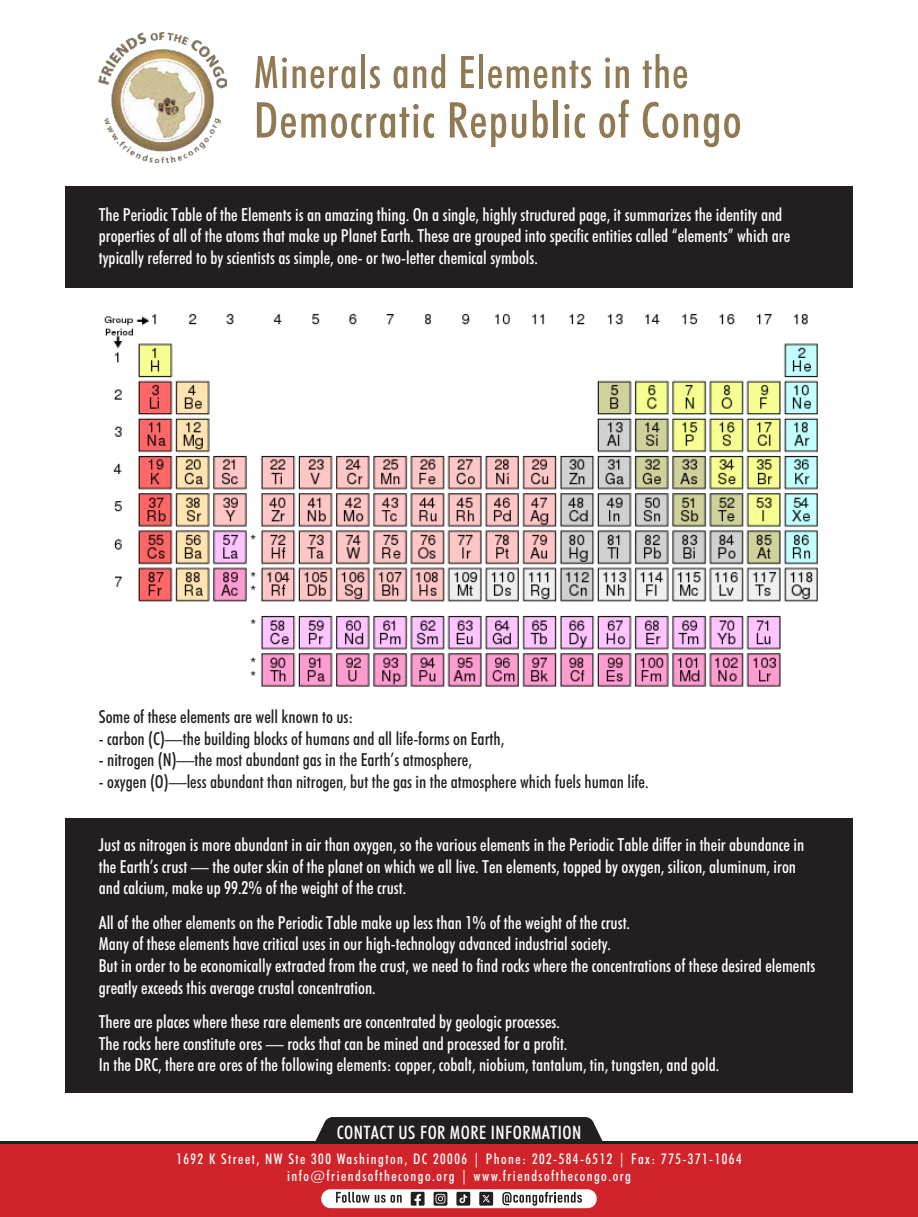
<style>
.page{position:relative;width:918px;height:1217px;background:#fff}
.page>*{position:absolute;margin:0;border:0;box-sizing:border-box;transform-origin:0 0}
.t1{font:500 condensed 18.6px "Futura BT";letter-spacing:.025em;color:#fff}
.t2{font:500 condensed 18px/21.6px "Futura BT";color:#fff}
.t3{font:500 condensed 18px "Futura BT";color:#231f20}
.t4{font:500 condensed 14.7px/17.2px "Futura BT";letter-spacing:.1em;color:#fff;text-align:center}
</style>
<div class="page">
<div style="left:65px;top:818px;width:788px;height:274px;background:#231f20"></div>
<div style="left:65px;top:187px;width:788px;height:101px;background:#231f20"></div>
<img style="left:99px;top:32px;width:128px;height:130px">
<svg style="left:255px;top:56px;width:32px;height:32px"></svg>
<svg style="left:293px;top:66px;width:62px;height:22px"></svg>
<hr style="left:361px;top:54px;width:4px;height:34px;background:#907a53">
<svg style="left:370px;top:66px;width:10px;height:22px"></svg>
<svg style="left:394px;top:66px;width:13px;height:22px"></svg>
<svg style="left:413px;top:54px;width:32px;height:34px"></svg>
<svg style="left:461px;top:56px;width:13px;height:32px"></svg>
<hr style="left:479px;top:54px;width:4px;height:34px;background:#907a53">
<svg style="left:488px;top:61px;width:103px;height:27px"></svg>
<svg style="left:605px;top:57px;width:5px;height:31px"></svg>
<svg style="left:616px;top:66px;width:13px;height:22px"></svg>
<svg style="left:643px;top:54px;width:44px;height:34px"></svg>
<svg style="left:257px;top:102px;width:177px;height:36px"></svg>
<svg style="left:450px;top:102px;width:56px;height:45px"></svg>
<svg style="left:512px;top:114px;width:14px;height:24px"></svg>
<svg style="left:533px;top:100px;width:15px;height:38px"></svg>
<hr style="left:554px;top:100px;width:4px;height:38px;background:#907a53">
<svg style="left:564px;top:104px;width:21px;height:34px"></svg>
<svg style="left:599px;top:100px;width:30px;height:38px"></svg>
<svg style="left:643px;top:102px;width:35px;height:36px"></svg>
<svg style="left:684px;top:114px;width:14px;height:24px"></svg>
<svg style="left:704px;top:113px;width:36px;height:34px"></svg>
<img style="left:104px;top:313px;width:714px;height:374px">
<svg style="left:0;top:1142px;width:918px;height:3px;background:#5d2023"></svg>
<svg style="left:313px;top:1117px;width:292px;height:28px;background:#342a2b"></svg>
<div style="left:0;top:1145px;width:918px;height:72px;background:#d1232a"></div>
<div style="left:321px;top:1189px;width:276px;height:19px;background:#fff;border-radius:9px"></div>
<svg style="left:336px;top:1192px;width:66px;height:11px"></svg>
<svg style="left:502px;top:1192px;width:80px;height:14px"></svg>
<svg style="left:456px;top:1192px;width:14px;height:14px"></svg>
<svg style="left:411px;top:1192px;width:14px;height:14px"></svg>
<svg style="left:434px;top:1192px;width:13px;height:14px"></svg>
<svg style="left:479px;top:1192px;width:14px;height:14px"></svg>
<p class="t2" style="left:99px;top:203px;width:693px">The Periodic Table of the Elements is an amazing thing. On a single, highly structured page, it summarizes the identity and properties of all of the atoms that make up Planet Earth. These are grouped into specific entities called “elements” which are typically referred to by scientists as simple, one- or two-letter chemical symbols.</p>
<p class="t3" style="left:99px;top:706px;width:256px">Some of these elements are well known to us:</p>
<p class="t3" style="left:99px;top:727px;width:407px">- carbon (C)—the building blocks of humans and all life-forms on Earth,</p>
<p class="t3" style="left:99px;top:749px;width:375px">- nitrogen (N)—the most abundant gas in the Earth’s atmosphere,</p>
<p class="t3" style="left:99px;top:770px;width:551px">- oxygen (O)—less abundant than nitrogen, but the gas in the atmosphere which fuels human life.</p>
<p class="t2" style="left:99px;top:834px;width:707px">Just as nitrogen is more abundant in air than oxygen, so the various elements in the Periodic Table differ in their abundance in the Earth’s crust — the outer skin of the planet on which we all live. Ten elements, topped by oxygen, silicon, aluminum, iron and calcium, make up 99.2% of the weight of the crust.</p>
<p class="t2" style="left:99px;top:911px;width:718px">All of the other elements on the Periodic Table make up less than 1% of the weight of the crust.<br>Many of these elements have critical uses in our high-technology advanced industrial society.<br>But in order to be economically extracted from the crust, we need to find rocks where the concentrations of these desired elements greatly exceeds this average crustal concentration.</p>
<p class="t2" style="left:99px;top:1011px;width:622px">There are places where these rare elements are concentrated by geologic processes.<br>The rocks here constitute ores — rocks that can be mined and processed for a profit.<br>In the DRC, there are ores of the following elements: copper, cobalt, niobium, tantalum, tin, tungsten, and gold.</p>
<p class="t1" style="left:337px;top:1121px;width:246px">CONTACT US FOR MORE INFORMATION</p>
<p class="t4" style="left:176px;top:1150px;width:567px">1692 K Street, NW Ste 300 Washington, DC 20006 | Phone: 202-584-6512 | Fax: 775-371-1064 info@friendsofthecongo.org | www.friendsofthecongo.org</p>
</div>
